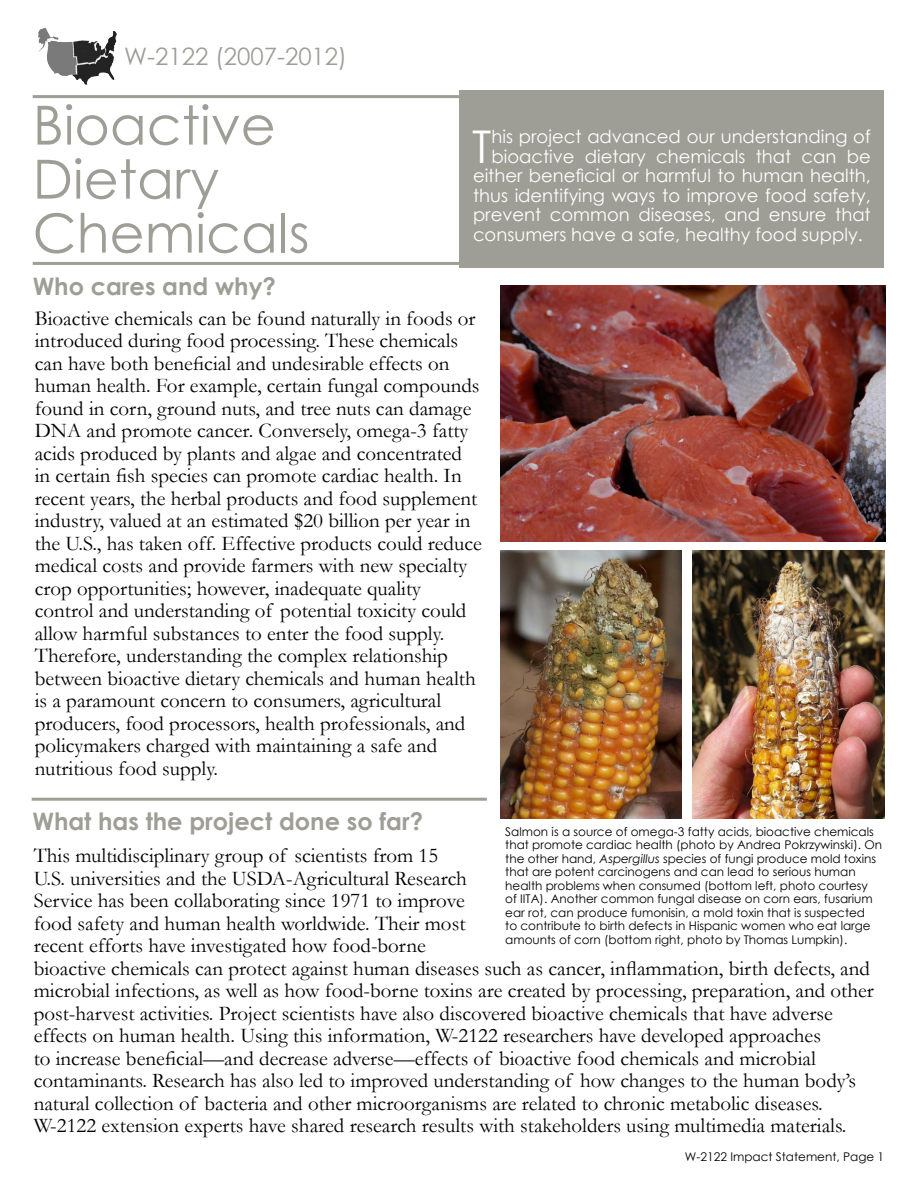
<style>
.page{position:relative;width:918px;height:1188px;background:#fff}
.page>*{position:absolute;margin:0;border:0;box-sizing:border-box;transform-origin:0 0}
.t1{font:54px/54px "Century Gothic";color:#9e9d96}
.t2{font:45.15px "Century Gothic";color:#fff}
.t3{font:700 24px "Century Gothic";color:#9e9d96}
.t4{font:24px "Century Gothic";color:#9e9d96}
.t5{font:21px/22.5px "Garamond";color:#000}
.t6{font:18px "Century Gothic";color:#fff}
.t7{font:12px/13.5px "Century Gothic";color:#000}
.s1{font-style:italic}
</style>
<div class="page">
<div style="left:460px;top:90px;width:424px;height:178px;background:#9e9d96"></div>
<hr style="left:33px;top:95px;width:426px;height:3px;background:#9e9d96">
<hr style="left:33px;top:262px;width:427px;height:3px;background:#9e9d96">
<hr style="left:32px;top:798px;width:455px;height:3px;background:#9e9d96">
<img style="left:38px;top:28px;width:79px;height:57px">
<img style="left:500px;top:285px;width:385px;height:256px">
<img style="left:693px;top:550px;width:191px;height:268px">
<img style="left:500px;top:551px;width:181px;height:267px">
<p class="t4" style="left:124px;top:40px;width:224px">W-2122 (2007-2012)</p>
<h1 class="t1" style="left:33px;top:97px;width:278px">Bioactive<br>Dietary<br>Chemicals</h1>
<p class="t3" style="left:33px;top:268px;width:245px">Who cares and why?</p>
<h2 class="t2" style="left:472px;top:115px;width:21px">T</h2>
<p class="t6" style="left:492px;top:124px;width:381px">his project advanced our understanding of</p>
<p class="t6" style="left:492px;top:144px;width:381px">bioactive dietary chemicals that can be</p>
<p class="t6" style="left:473px;top:163px;width:399px">either beneficial or harmful to human health,</p>
<p class="t6" style="left:473px;top:183px;width:399px">thus identifying ways to improve food safety,</p>
<p class="t6" style="left:473px;top:202px;width:399px">prevent common diseases, and ensure that</p>
<p class="t6" style="left:473px;top:222px;width:391px">consumers have a safe, healthy food supply.</p>
<p class="t5" style="left:35px;top:307px;width:449px">Bioactive chemicals can be found naturally in foods or introduced during food processing. These chemicals can have both beneficial and undesirable effects on human health. For example, certain fungal compounds found in corn, ground nuts, and tree nuts can damage DNA and promote cancer. Conversely, omega-3 fatty acids produced by plants and algae and concentrated in certain fish species can promote cardiac health. In recent years, the herbal products and food supplement industry, valued at an estimated $20 billion per year in the U.S., has taken off. Effective products could reduce medical costs and provide farmers with new specialty crop opportunities; however, inadequate quality control and understanding of potential toxicity could allow harmful substances to enter the food supply.<br>Therefore, understanding the complex relationship between bioactive dietary chemicals and human health is a paramount concern to consumers, agricultural producers, food processors, health professionals, and policymakers charged with maintaining a safe and nutritious food supply.</p>
<p class="t3" style="left:32px;top:803px;width:392px">What has the project done so far?</p>
<p class="t5" style="left:34px;top:844px;width:842px">This multidisciplinary group of scientists from 15<br>U.S. universities and the USDA-Agricultural Research<br>Service has been collaborating since 1971 to improve<br>food safety and human health worldwide. Their most<br>recent efforts have investigated how food-borne<br>bioactive chemicals can protect against human diseases such as cancer, inflammation, birth defects, and microbial infections, as well as how food-borne toxins are created by processing, preparation, and other post-harvest activities. Project scientists have also discovered bioactive chemicals that have adverse effects on human health. Using this information, W-2122 researchers have developed approaches<br>to increase beneficial—and decrease adverse—effects of bioactive food chemicals and microbial contaminants. Research has also led to improved understanding of how changes to the human body’s natural collection of bacteria and other microorganisms are related to chronic metabolic diseases.<br>W-2122 extension experts have shared research results with stakeholders using multimedia materials.</p>
<p class="t7" style="left:505px;top:825px;width:378px">Salmon is a source of omega-3 fatty acids, bioactive chemicals that promote cardiac health (photo by Andrea Pokrzywinski). On the other hand, <span class="s1">Aspergillus</span> species of fungi produce mold toxins that are potent carcinogens and can lead to serious human health problems when consumed (bottom left, photo courtesy of IITA). Another common fungal disease on corn ears, fusarium ear rot, can produce fumonisin, a mold toxin that is suspected<br>to contribute to birth defects in Hispanic women who eat large amounts of corn (bottom right, photo by Thomas Lumpkin).</p>
<p class="t7" style="left:685px;top:1150px;width:201px">W-2122 Impact Statement, Page 1</p>
</div>
